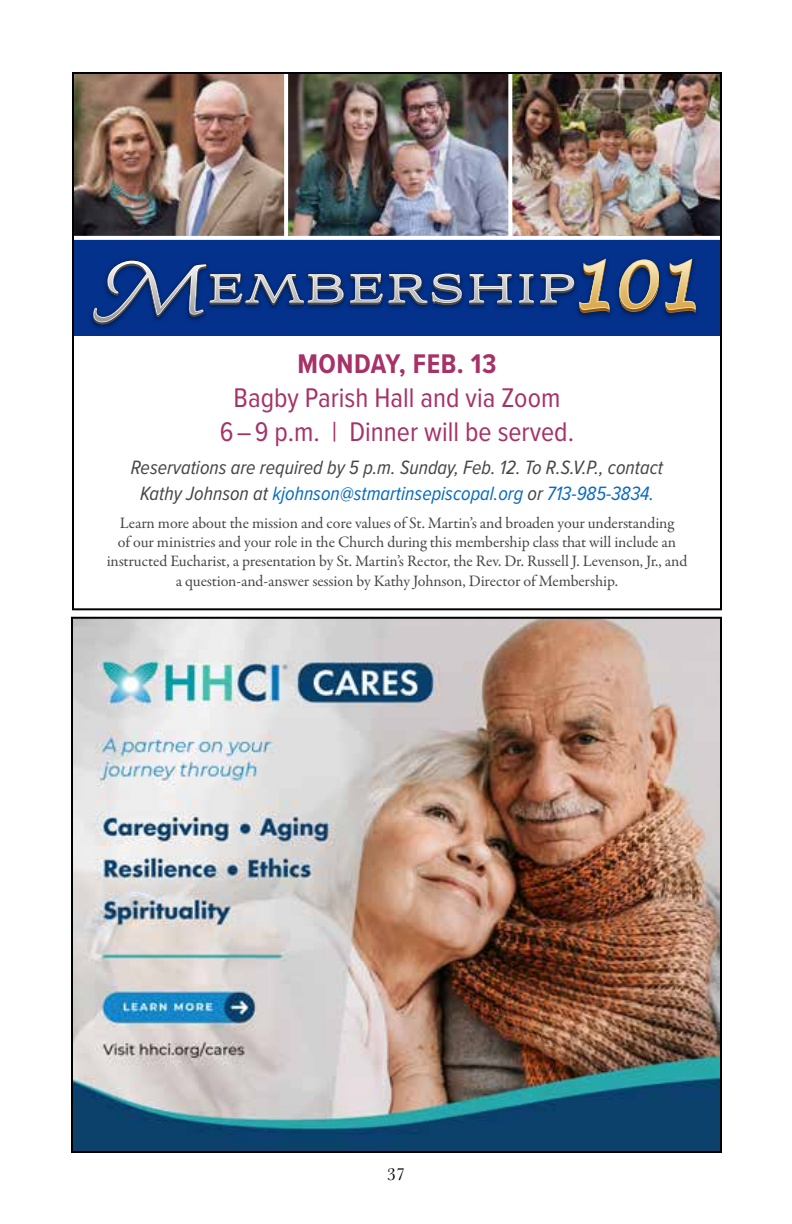
<style>
.page{position:relative;width:792px;height:1224px;background:#fff}
.page>*{position:absolute;margin:0;border:0;box-sizing:border-box;transform-origin:0 0}
.t1{font:28px/34px "Proxima Nova Cond";color:#a63268;text-align:center}
.t2{font:700 28px "Proxima Nova Cond";letter-spacing:.02em;color:#a63268}
.t3{font:italic 20px/26px "Proxima Nova Cond";color:#464547;text-align:center}
.t4{font:18px "Baskerville URW";color:#000}
.t5{font:16px/19.2px "Garamond Premr Pro";letter-spacing:-.005em;color:#464547;text-align:center}
.s1{color:#0a6bbf}
</style>
<div class="page">
<img style="left:74px;top:620px;width:645px;height:530px">
<div style="left:71px;top:617px;width:651px;height:536px;border:2px solid #000"></div>
<div style="left:73px;top:238px;width:648px;height:98px;background:#03318c"></div>
<img style="left:75px;top:75px;width:644px;height:161px">
<svg style="left:75px;top:238px;width:644px;height:2px"></svg>
<svg style="left:284px;top:75px;width:4px;height:161px"></svg>
<svg style="left:508px;top:75px;width:4px;height:161px"></svg>
<img style="left:582px;top:258px;width:115px;height:60px">
<svg style="left:620px;top:259px;width:39px;height:53px"></svg>
<svg style="left:665px;top:259px;width:31px;height:54px"></svg>
<img style="left:90px;top:259px;width:492px;height:69px">
<svg style="left:93px;top:260px;width:251px;height:64px"></svg>
<svg style="left:350px;top:273px;width:33px;height:32px"></svg>
<svg style="left:389px;top:273px;width:73px;height:32px"></svg>
<svg style="left:469px;top:274px;width:43px;height:31px"></svg>
<svg style="left:519px;top:274px;width:15px;height:31px"></svg>
<svg style="left:540px;top:259px;width:69px;height:54px"></svg>
<div style="left:72px;top:72px;width:650px;height:538px;border:2px solid #000"></div>
<h1 class="t2" style="left:297px;top:343px;width:201px">MONDAY, FEB. 13</h1>
<h1 class="t1" style="left:220px;top:380px;width:356px">Bagby Parish Hall and via Zoom<br>6 – 9 p.m. | Dinner will be served.</h1>
<p class="t3" style="left:131px;top:454px;width:534px">Reservations are required by 5 p.m. Sunday, Feb. 12. To R.S.V.P., contact<br>Kathy Johnson at <span class="s1">kjohnson@stmartinsepiscopal.org</span> or <span class="s1">713-985-3834.</span></p>
<p class="t5" style="left:107px;top:514px;width:582px">Learn more about the mission and core values of St. Martin’s and broaden your understanding<br>of our ministries and your role in the Church during this membership class that will include an instructed Eucharist, a presentation by St. Martin’s Rector, the Rev. Dr. Russell J. Levenson, Jr., and a question-and-answer session by Kathy Johnson, Director of Membership.</p>
<p class="t4" style="left:387px;top:1162px;width:20px">37</p>
</div>
